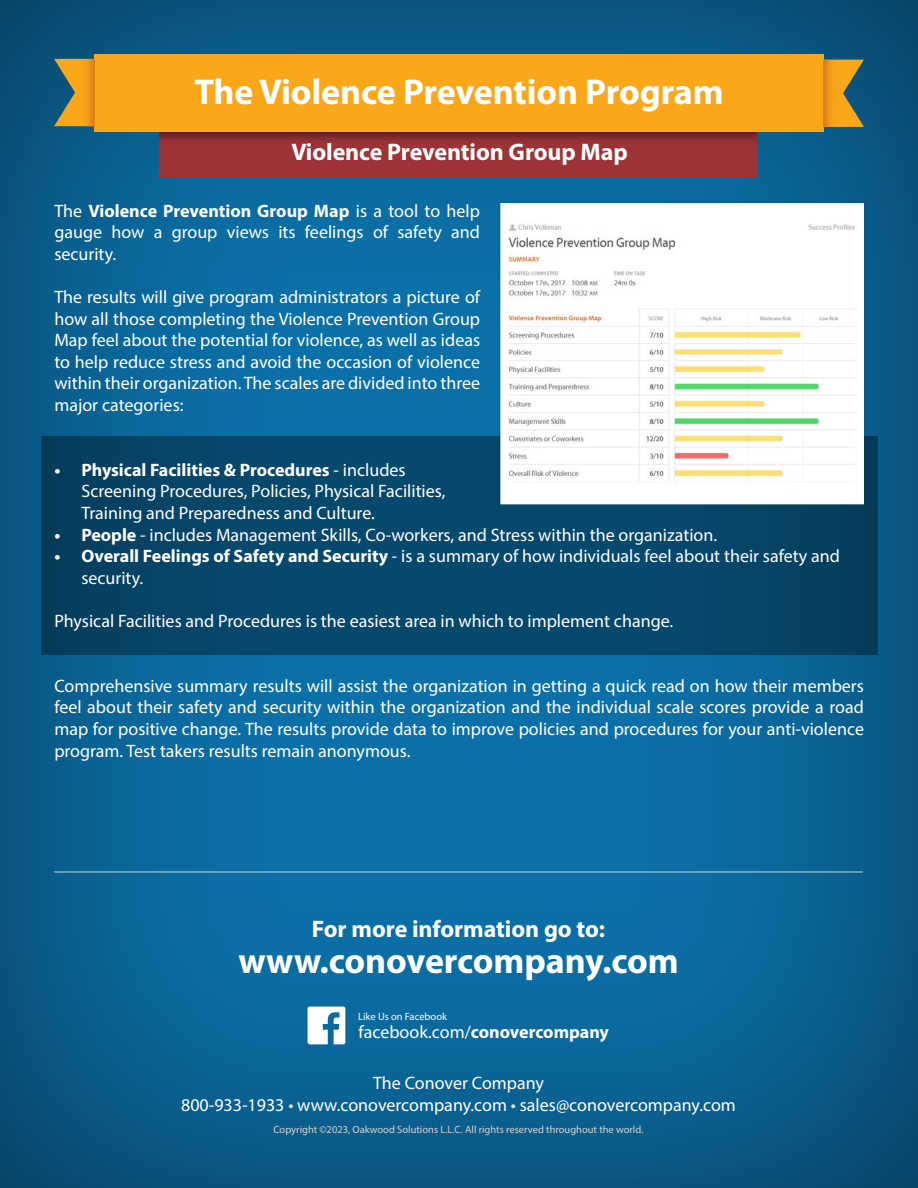
<style>
.page{position:relative;width:918px;height:1188px;background:#fff}
.page>*{position:absolute;margin:0;border:0;box-sizing:border-box;transform-origin:0 0}
.t1{font:700 36px "Myriad Pro";letter-spacing:-.005em;color:#fff}
.t2{font:700 24px "Myriad Pro";letter-spacing:-.005em;color:#fff}
.t3{font:18px/21.6px "Myriad Pro";color:#fff;text-align:justify}
.t4{font:700 18px "Myriad Pro";color:#fff}
.t5{font:10.5px "Myriad Pro";color:#d3d3d3}
.t6{font:10.5px "Myriad Pro";color:#fff}
.s1{font-weight:700}
.s2{font-weight:400}
</style>
<div class="page">
<div style="left:0;top:0;width:918px;height:1188px;background:#000;opacity:.55"></div>
<svg style="left:308px;top:1007px;width:37px;height:37px"></svg>
<hr style="left:54px;top:871px;width:809px;height:2px;background:#fff">
<div style="left:160px;top:117px;width:597px;height:59px;background:#9d3337"></div>
<svg style="left:160px;top:132px;width:597px;height:8px;background:#772629"></svg>
<div style="left:29px;top:426px;width:862px;height:230px;background:#000;opacity:.45"></div>
<div style="left:94px;top:54px;width:730px;height:78px;background:#faa71a"></div>
<svg style="left:54px;top:59px;width:41px;height:67px;background:#9d863f"></svg>
<svg style="left:81px;top:59px;width:13px;height:67px"></svg>
<svg style="left:823px;top:60px;width:41px;height:67px;background:#9e863f"></svg>
<svg style="left:824px;top:60px;width:13px;height:67px"></svg>
<div style="left:494px;top:197px;width:376px;height:313px;background:#000;opacity:.1"></div>
<div style="left:503px;top:206px;width:359px;height:296px;background:#fff"></div>
<img style="left:508px;top:224px;width:347px;height:259px">
<h1 class="t1" style="left:194px;top:68px;width:531px">The Violence Prevention Program</h1>
<h2 class="t2" style="left:291px;top:137px;width:338px">Violence Prevention Group Map</h2>
<p class="t3" style="left:54px;top:199px;width:427px">The <span class="s1">Violence Prevention Group Map</span> is a tool to help gauge how a group views its feelings of safety and security.</p>
<p class="t3" style="left:54px;top:286px;width:427px">The results will give program administrators a picture of how all those completing the Violence Prevention Group Map feel about the potential for violence, as well as ideas to help reduce stress and avoid the occasion of violence within their organization. The scales are divided into three major categories:</p>
<p class="t3" style="left:81px;top:459px;width:366px;text-align:left;text-indent:-27px"><span class="s1">• Physical Facilities &amp; Procedures</span> - includes<br>Screening Procedures, Policies, Physical Facilities,<br>Training and Preparedness and Culture.</p>
<p class="t3" style="left:54px;top:523px;width:664px"><span class="s1">• People</span> - includes Management Skills, Co-workers, and Stress within the organization.</p>
<p class="t3" style="left:81px;top:545px;width:760px;text-indent:-27px"><span class="s1">• Overall Feelings of Safety and Security</span> - is a summary of how individuals feel about their safety and security.</p>
<p class="t3" style="left:54px;top:610px;width:620px">Physical Facilities and Procedures is the easiest area in which to implement change.</p>
<p class="t3" style="left:54px;top:675px;width:811px">Comprehensive summary results will assist the organization in getting a quick read on how their members feel about their safety and security within the organization and the individual scale scores provide a road map for positive change. The results provide data to improve policies and procedures for your anti-violence program. Test takers results remain anonymous.</p>
<h2 class="t2" style="left:312px;top:914px;width:295px">For more information go to:</h2>
<h1 class="t1" style="left:238px;top:938px;width:442px">www.conovercompany.com</h1>
<p class="t6" style="left:358px;top:1010px;width:90px">Like Us on Facebook</p>
<p class="t4" style="left:358px;top:1021px;width:252px"><span class="s2">facebook.com/</span>conovercompany</p>
<p class="t3" style="left:181px;top:1072px;width:556px;text-align:center">The Conover Company<br>800-933-1933 • www.conovercompany.com • sales@conovercompany.com</p>
<p class="t5" style="left:274px;top:1123px;width:371px">Copyright ©2023, Oakwood Solutions L.L.C. All rights reserved throughout the world.</p>
</div>
